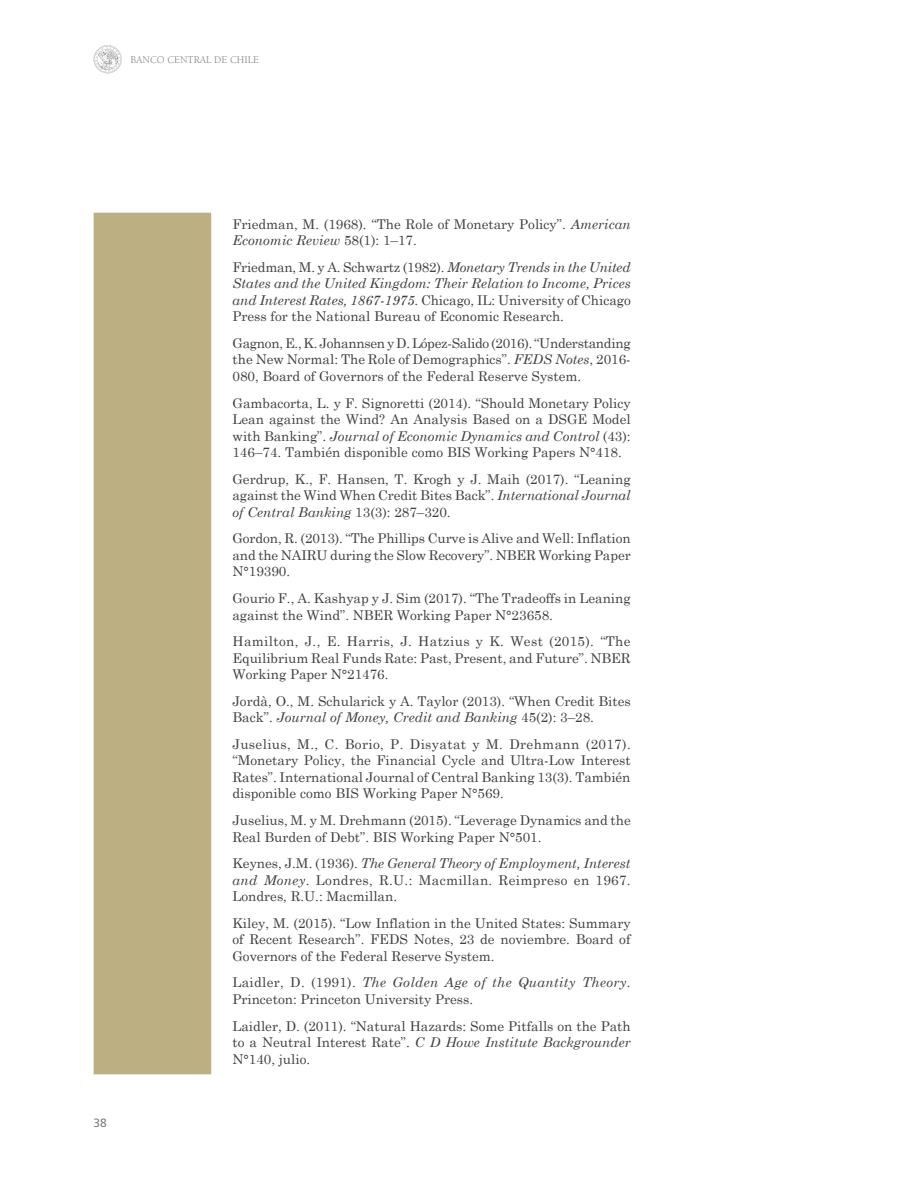
<style>
.page{position:relative;width:915px;height:1191px;background:#fff}
.page>*{position:absolute;margin:0;border:0;box-sizing:border-box;transform-origin:0 0}
.t1{font:13.5px/16.5px "Century Schoolbook";color:#414042;text-align:justify}
.t2{font:italic 13.5px/16.5px "Century Schoolbook";color:#414042;text-align:justify}
.t3{font:12px "Frutiger LT Std";color:#808285}
.t4{font:10.5px "Berkeley LT";color:#808285}
.s1{font-style:italic}
.s2{font-style:normal}
</style>
<div class="page">
<svg style="left:94px;top:45px;width:28px;height:28px"></svg>
<div style="left:94px;top:213px;width:117px;height:861px;background:#bcaf82"></div>
<p class="t4" style="left:130px;top:54px;width:130px">BANCO CENTRAL DE CHILE</p>
<p class="t3" style="left:94px;top:1116px;width:15px">38</p>
<p class="t1" style="left:232px;top:214px;width:399px">Friedman, M. (1968). “The Role of Monetary Policy”. <span class="s1">American<br>Economic Review</span> 58(1): 1–17.</p>
<p class="t2" style="left:232px;top:258px;width:399px"><span class="s2">Friedman, M. y A. Schwartz (1982).</span> Monetary Trends in the United States and the United Kingdom: Their Relation to Income, Prices and Interest Rates, 1867-1975<span class="s2">. Chicago, IL: University of Chicago Press for the National Bureau of Economic Research.</span></p>
<p class="t1" style="left:232px;top:334px;width:399px">Gagnon, E., K. Johannsen y D. López-Salido (2016). “Understanding the New Normal: The Role of Demographics”. <span class="s1">FEDS Notes</span>, 2016- 080, Board of Governors of the Federal Reserve System.</p>
<p class="t1" style="left:232px;top:393px;width:399px">Gambacorta, L. y F. Signoretti (2014). “Should Monetary Policy Lean against the Wind? An Analysis Based on a DSGE Model with Banking”. <span class="s1">Journal of Economic Dynamics and Control</span> (43):<br>146–74. También disponible como BIS Working Papers N°418.</p>
<p class="t1" style="left:232px;top:469px;width:399px">Gerdrup, K., F. Hansen, T. Krogh y J. Maih (2017). “Leaning against the Wind When Credit Bites Back”. <span class="s1">International Journal of Central Banking</span> 13(3): 287–320.</p>
<p class="t1" style="left:232px;top:529px;width:399px">Gordon, R. (2013). “The Phillips Curve is Alive and Well: Inflation and the NAIRU during the Slow Recovery”. NBER Working Paper N°19390.</p>
<p class="t1" style="left:232px;top:589px;width:399px">Gourio F., A. Kashyap y J. Sim (2017). “The Tradeoffs in Leaning against the Wind”. NBER Working Paper N°23658.</p>
<p class="t1" style="left:232px;top:632px;width:399px">Hamilton, J., E. Harris, J. Hatzius y K. West (2015). “The Equilibrium Real Funds Rate: Past, Present, and Future”. NBER Working Paper N°21476.</p>
<p class="t1" style="left:232px;top:691px;width:399px">Jordà, O., M. Schularick y A. Taylor (2013). “When Credit Bites<br>Back”. <span class="s1">Journal of Money, Credit and Banking</span> 45(2): 3–28.</p>
<p class="t1" style="left:232px;top:734px;width:399px">Juselius, M., C. Borio, P. Disyatat y M. Drehmann (2017). “Monetary Policy, the Financial Cycle and Ultra-Low Interest Rates”. International Journal of Central Banking 13(3). También disponible como BIS Working Paper N°569.</p>
<p class="t1" style="left:232px;top:810px;width:399px">Juselius, M. y M. Drehmann (2015). “Leverage Dynamics and the<br>Real Burden of Debt”. BIS Working Paper N°501.</p>
<p class="t1" style="left:232px;top:854px;width:399px">Keynes, J.M. (1936). <span class="s1">The General Theory of Employment, Interest and Money</span>. Londres, R.U.: Macmillan. Reimpreso en 1967.<br>Londres, R.U.: Macmillan.</p>
<p class="t1" style="left:232px;top:913px;width:399px">Kiley, M. (2015). “Low Inflation in the United States: Summary of Recent Research”. FEDS Notes, 23 de noviembre. Board of Governors of the Federal Reserve System.</p>
<p class="t1" style="left:232px;top:973px;width:399px">Laidler, D. (1991). <span class="s1">The Golden Age of the Quantity Theory</span>.<br>Princeton: Princeton University Press.</p>
<p class="t1" style="left:232px;top:1016px;width:399px">Laidler, D. (2011). “Natural Hazards: Some Pitfalls on the Path to a Neutral Interest Rate”. <span class="s1">C D Howe Institute Backgrounder </span>N°140, julio.</p>
</div>
